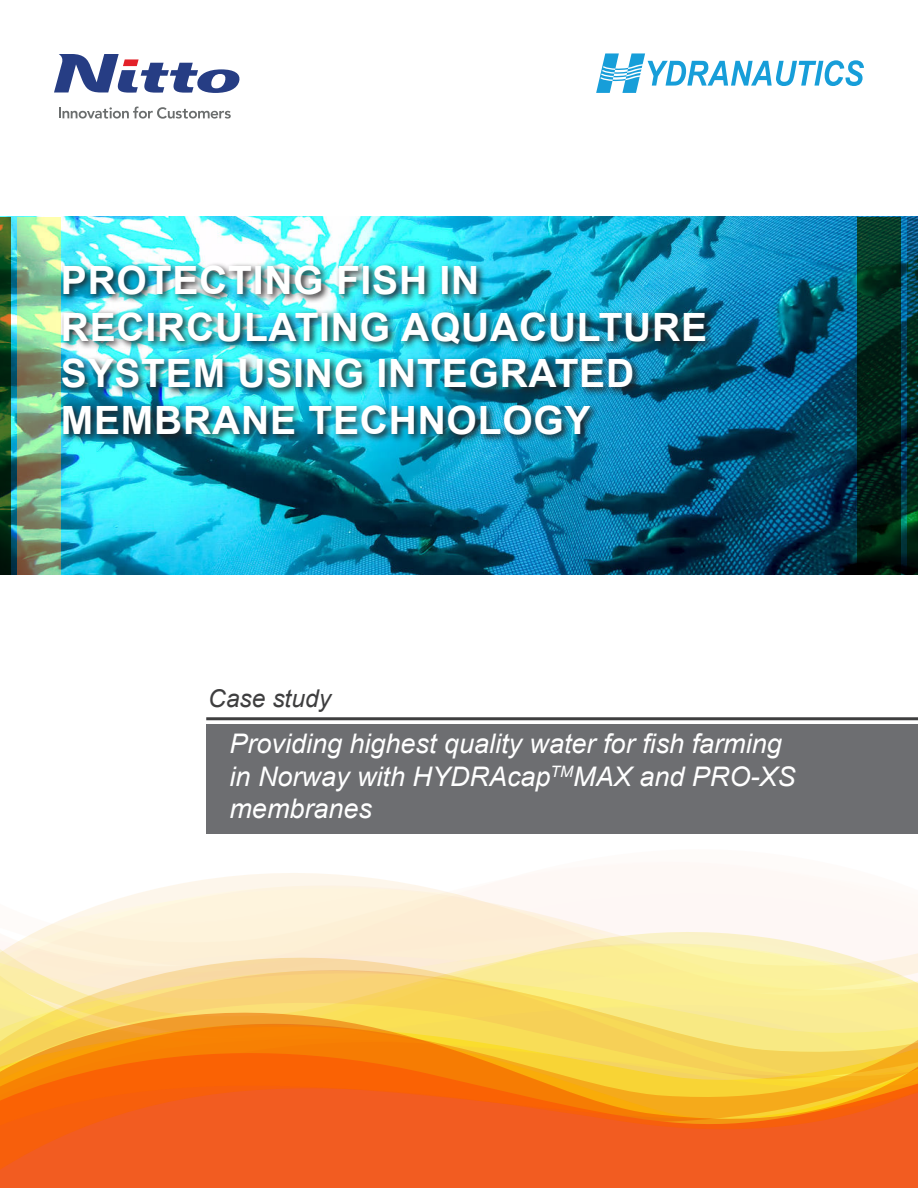
<style>
.page{position:relative;width:918px;height:1188px;background:#fff}
.page>*{position:absolute;margin:0;border:0;box-sizing:border-box;transform-origin:0 0}
.t1{font:700 39px/46.5px "Arial";letter-spacing:.02em;color:#fff}
.t2{font:italic 27px/32.4px "Arial";color:#fff}
.t3{font:italic 24.6px "Arial";color:#3e3e3f}
</style>
<div class="page">
<svg style="left:122px;top:873px;width:350px;height:25px"></svg>
<svg style="left:61px;top:898px;width:502px;height:22px;background:#fdf3e0"></svg>
<svg style="left:0;top:920px;width:918px;height:49px;fill:#fdf0d5"></svg>
<svg style="left:0;top:969px;width:918px;height:10px;background:#fae6a0"></svg>
<svg style="left:0;top:979px;width:918px;height:43px;background:#f9df7c"></svg>
<div style="left:0;top:1152px;width:918px;height:36px;background:#f25c21"></div>
<svg style="left:0;top:1022px;width:918px;height:130px;background:#f58a25"></svg>
<svg style="left:596px;top:53px;width:268px;height:40px"></svg>
<svg style="left:54px;top:54px;width:186px;height:39px"></svg>
<svg style="left:59px;top:107px;width:172px;height:12px"></svg>
<img style="left:10px;top:217px;width:898px;height:357px">
<svg style="left:17px;top:217px;width:44px;height:357px;background:#90b788"></svg>
<svg style="left:857px;top:217px;width:44px;height:357px;background:#022618"></svg>
<svg style="left:0;top:217px;width:10px;height:357px;background:#1b4419"></svg>
<svg style="left:908px;top:217px;width:10px;height:357px;background:#043531"></svg>
<div style="left:206px;top:724px;width:712px;height:110px;background:#6d6e71"></div>
<hr style="left:206px;top:717px;width:712px;height:3px;background:#3e3e3f">
<img style="left:59px;top:262px;width:656px;height:182px">
<h1 class="t1" style="left:61px;top:261px;width:648px">PROTECTING FISH IN<br>RECIRCULATING AQUACULTURE<br>SYSTEM USING INTEGRATED<br>MEMBRANE TECHNOLOGY</h1>
<p class="t3" style="left:208px;top:689px;width:124px">Case study</p>
<p class="t2" style="left:229px;top:728px;width:567px">Providing highest quality water for fish farming in Norway with HYDRAcap<sup>TM</sup>MAX and PRO-XS membranes</p>
</div>
